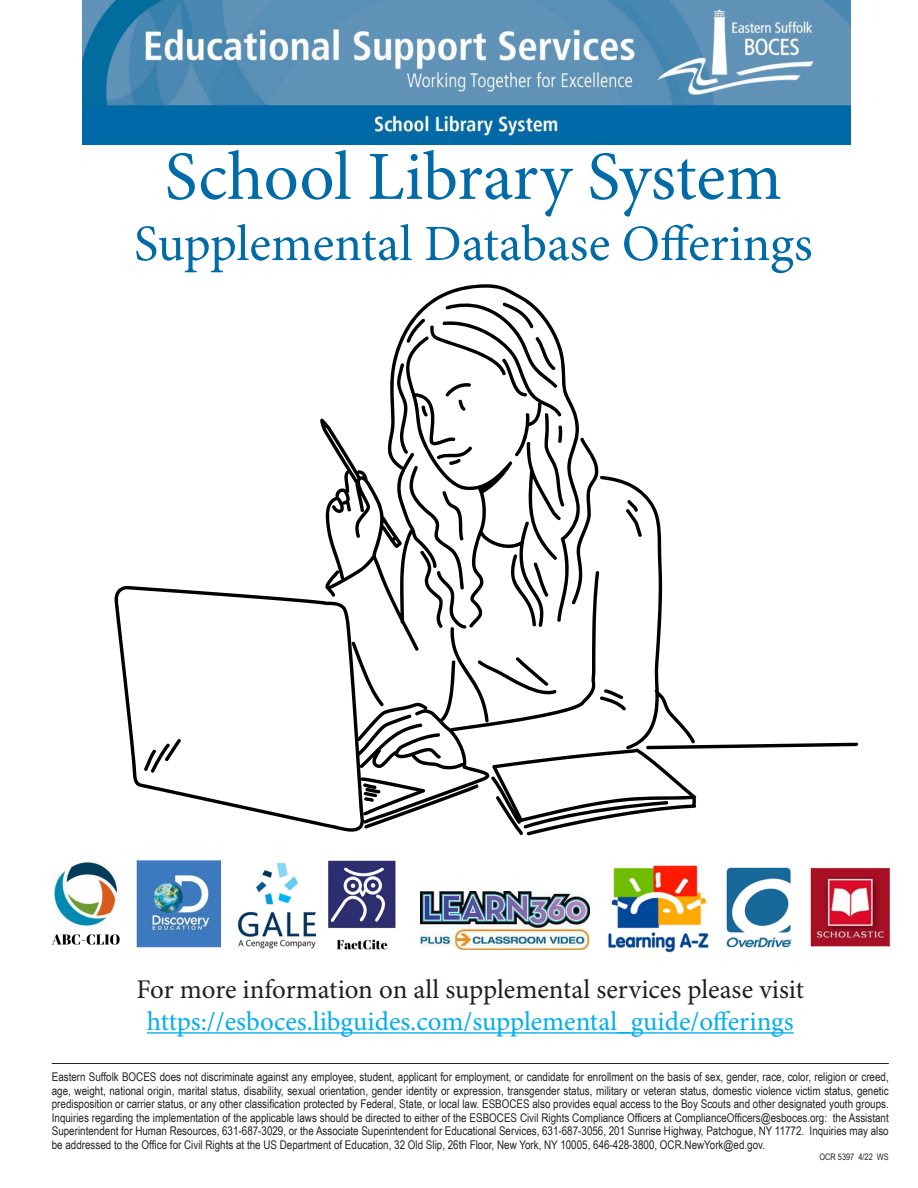
<style>
.page{position:relative;width:918px;height:1188px;background:#fff}
.page>*{position:absolute;margin:0;border:0;box-sizing:border-box;transform-origin:0 0}
.t1{font:69px "Minion Pro";letter-spacing:-.005em;color:#006ba7}
.t2{font:51px "Minion Pro";color:#006ba7}
.t3{font:27px "Minion Pro";color:#00aeef}
.t4{font:27px "Minion Pro";color:#231f20}
.t5{font:12px/13.5px "Arial Narrow";color:#231f20;text-align:justify}
.t6{font:9px "Arial Narrow";color:#231f20}
</style>
<div class="page">
<hr style="left:147px;top:1032px;width:647px;height:2px;background:#00aeef">
<hr style="left:52px;top:1063px;width:837px;height:1px;background:#231f20">
<svg style="left:320px;top:284px;width:211px;height:287px"></svg>
<svg style="left:114px;top:571px;width:237px;height:261px"></svg>
<svg style="left:351px;top:302px;width:508px;height:534px"></svg>
<img style="left:52px;top:862px;width:68px;height:83px">
<img style="left:136px;top:860px;width:84px;height:88px">
<img style="left:328px;top:860px;width:68px;height:90px">
<img style="left:237px;top:862px;width:80px;height:87px">
<img style="left:420px;top:892px;width:170px;height:57px">
<img style="left:810px;top:867px;width:80px;height:80px">
<img style="left:608px;top:865px;width:100px;height:88px">
<img style="left:726px;top:867px;width:66px;height:81px">
<img style="left:83px;top:1px;width:768px;height:144px">
<p class="t1" style="left:165px;top:136px;width:619px">School Library System</p>
<p class="t2" style="left:134px;top:213px;width:680px">Supplemental Database Offerings</p>
<p class="t4" style="left:137px;top:973px;width:669px">For more information on all supplemental services please visit</p>
<p class="t3" style="left:147px;top:1005px;width:648px">https://esboces.libguides.com/supplemental_guide/offerings</p>
<p class="t5" style="left:52px;top:1070px;width:838px">Eastern Suffolk BOCES does not discriminate against any employee, student, applicant for employment, or candidate for enrollment on the basis of sex, gender, race, color, religion or creed, age, weight, national origin, marital status, disability, sexual orientation, gender identity or expression, transgender status, military or veteran status, domestic violence victim status, genetic predisposition or carrier status, or any other classification protected by Federal, State, or local law. ESBOCES also provides equal access to the Boy Scouts and other designated youth groups.<br>Inquiries regarding the implementation of the applicable laws should be directed to either of the ESBOCES Civil Rights Compliance Officers at ComplianceOfficers@esboces.org: the Assistant Superintendent for Human Resources, 631-687-3029, or the Associate Superintendent for Educational Services, 631-687-3056, 201 Sunrise Highway, Patchogue, NY 11772. Inquiries may also be addressed to the Office for Civil Rights at the US Department of Education, 32 Old Slip, 26th Floor, New York, NY 10005, 646-428-3800, OCR.NewYork@ed.gov.</p>
<p class="t6" style="left:819px;top:1150px;width:71px">OCR 5397 4/22 WS</p>
</div>
